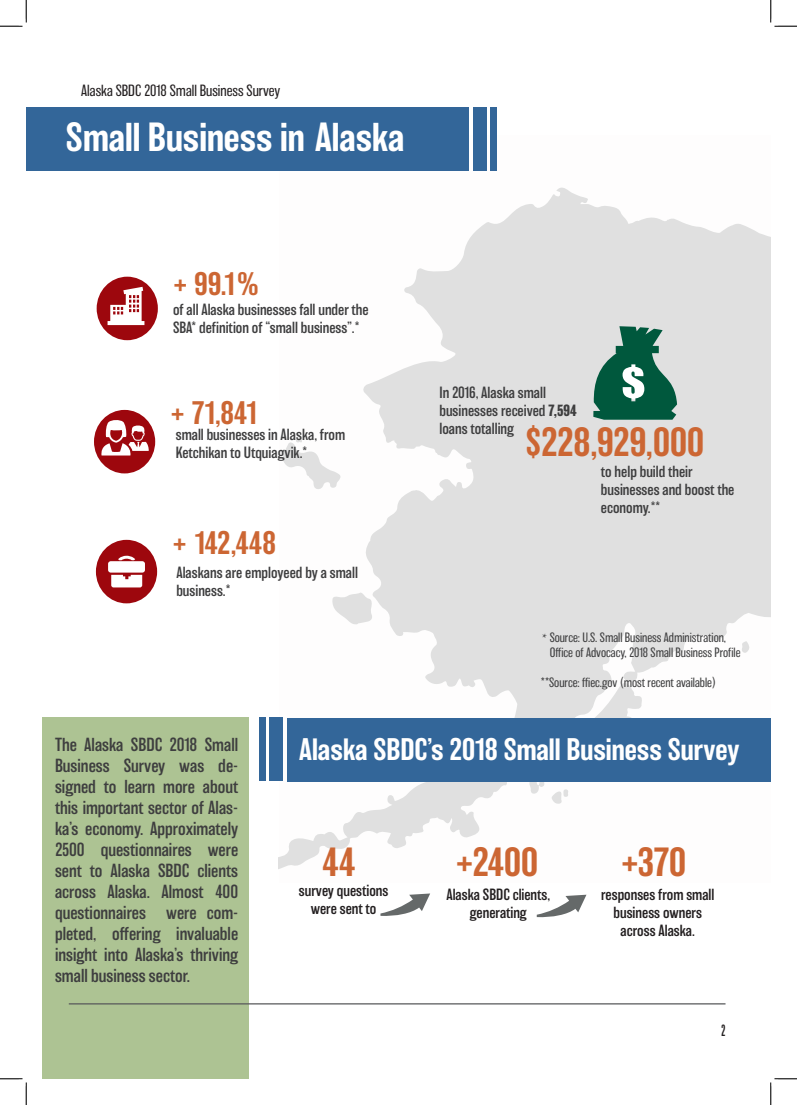
<style>
.page{position:relative;width:797px;height:1105px;background:#fff}
.page>*{position:absolute;margin:0;border:0;box-sizing:border-box;transform-origin:0 0}
.Proposal{font:500 37.5px "Balboa";letter-spacing:-.015em;color:#c63}
.t1{font:500 37.5px "Balboa";color:#fff}
.Proposal-2{font:500 30px "Balboa";letter-spacing:-.02em;color:#c63}
.Proposal-3{font:500 28.75px "Balboa";color:#fff}
.Text_2{font:300 17.5px/21px "Balboa";color:#3e3e3f;text-align:justify}
.Proposal-4{font:300 15px/18px "Balboa";color:#3e3e3f}
.Proposal-5{font:300 15px/18px "Balboa";color:#231f20;text-align:center}
.t2{font:200 15px "Balboa";color:#231f20}
.t3{font:extra-condensed 15px "Balboa";color:#231f20}
.Proposal-6{font:200 12.5px/15px "Balboa";color:#3e3e3f}
.s1{font-weight:700}
.s2{font-family:"Minion Pro";font-weight:400}
</style>
<div class="page">
<div style="left:279px;top:135px;width:491px;height:748px;background:#fcfbfa"></div>
<svg style="left:279px;top:188px;width:491px;height:681px;fill:#e0e0e0"></svg>
<svg style="left:528px;top:781px;width:17px;height:13px"></svg>
<svg style="left:551px;top:789px;width:17px;height:15px"></svg>
<div style="left:43px;top:718px;width:206px;height:361px;background:#adc393"></div>
<div style="left:26px;top:107px;width:442px;height:64px;background:#369"></div>
<div style="left:473px;top:107px;width:13px;height:63px;background:#369"></div>
<div style="left:490px;top:107px;width:7px;height:63px;background:#369"></div>
<hr style="left:69px;top:1003px;width:656px;height:1px;background:#57585a">
<div style="left:287px;top:718px;width:483px;height:63px;background:#369"></div>
<div style="left:269px;top:718px;width:13px;height:63px;background:#369"></div>
<div style="left:259px;top:718px;width:6px;height:63px;background:#369"></div>
<div style="left:97px;top:277px;width:61px;height:63px;background:#9d070d;border-radius:50%"></div>
<svg style="left:108px;top:287px;width:36px;height:38px"></svg>
<div style="left:96px;top:540px;width:61px;height:63px;background:#9d070d;border-radius:50%"></div>
<svg style="left:108px;top:556px;width:37px;height:31px"></svg>
<div style="left:94px;top:410px;width:61px;height:63px;background:#9d070d;border-radius:50%"></div>
<svg style="left:101px;top:419px;width:48px;height:36px"></svg>
<svg style="left:593px;top:326px;width:84px;height:94px;background:#538b7a"></svg>
<svg style="left:380px;top:893px;width:50px;height:23px"></svg>
<svg style="left:536px;top:895px;width:50px;height:22px"></svg>
<svg style="left:0;top:0;width:27px;height:27px"></svg>
<svg style="left:0;top:1078px;width:27px;height:27px"></svg>
<svg style="left:770px;top:0;width:27px;height:27px"></svg>
<svg style="left:770px;top:1078px;width:27px;height:27px"></svg>
<p class="t2" style="left:81px;top:83px;width:200px">Alaska SBDC 2018 Small Business Survey</p>
<p class="t1" style="left:66px;top:117px;width:340px">Small Business in Alaska</p>
<p class="Proposal-2" style="left:173px;top:267px;width:88px">+ 99.1%</p>
<p class="Proposal-4" style="left:173px;top:300px;width:197px">of all Alaska businesses fall under the<br>SBA* definition of “small business”.*</p>
<p class="Proposal-2" style="left:170px;top:397px;width:90px">+ 71,841</p>
<p class="Proposal-4" style="left:176px;top:426px;width:171px">small businesses in Alaska, from<br>Ketchikan to Utquiagvik.*</p>
<p class="Proposal-2" style="left:172px;top:526px;width:105px">+ 142,448</p>
<p class="Proposal-4" style="left:176px;top:563px;width:183px">Alaskans are employeed by a small business.*</p>
<p class="Proposal-4" style="left:439px;top:383px;width:139px">In 2016, Alaska small businesses received <span class="s1">7,594 </span>loans totalling</p>
<p class="Proposal" style="left:526px;top:421px;width:179px">$228,929,000</p>
<p class="Proposal-4" style="left:601px;top:463px;width:135px">to help build their businesses and boost the economy.**</p>
<p class="Proposal-6" style="left:549px;top:630px;width:192px;text-indent:-8px"><span class="s2">*</span> Source: U.S. Small Business Administration,<br>Office of Advocacy, 2018 Small Business Profile</p>
<p class="Proposal-6" style="left:541px;top:675px;width:177px">**Source: ffiec.gov (most recent available)</p>
<p class="Text_2" style="left:55px;top:734px;width:185px">The Alaska SBDC 2018 Small Business Survey was de&shy;signed to learn more about this important sector of Alas&shy;ka’s economy. Approximately 2500 questionnaires were sent to Alaska SBDC clients across Alaska. Almost 400 questionnaires were com&shy;pleted, offering invaluable insight into Alaska’s thriving small business sector.</p>
<p class="Proposal-3" style="left:299px;top:733px;width:442px">Alaska SBDC’s 2018 Small Business Survey</p>
<p class="Proposal" style="left:322px;top:842px;width:35px">44</p>
<p class="Proposal-5" style="left:299px;top:881px;width:91px">survey questions were sent to</p>
<p class="Proposal" style="left:455px;top:842px;width:84px">+2400</p>
<p class="Proposal-5" style="left:446px;top:885px;width:105px">Alaska SBDC clients, generating</p>
<p class="Proposal" style="left:620px;top:841px;width:67px">+370</p>
<p class="Proposal-5" style="left:601px;top:885px;width:115px">responses from small business owners across Alaska.</p>
<p class="t3" style="left:721px;top:1022px;width:5px">2</p>
</div>
